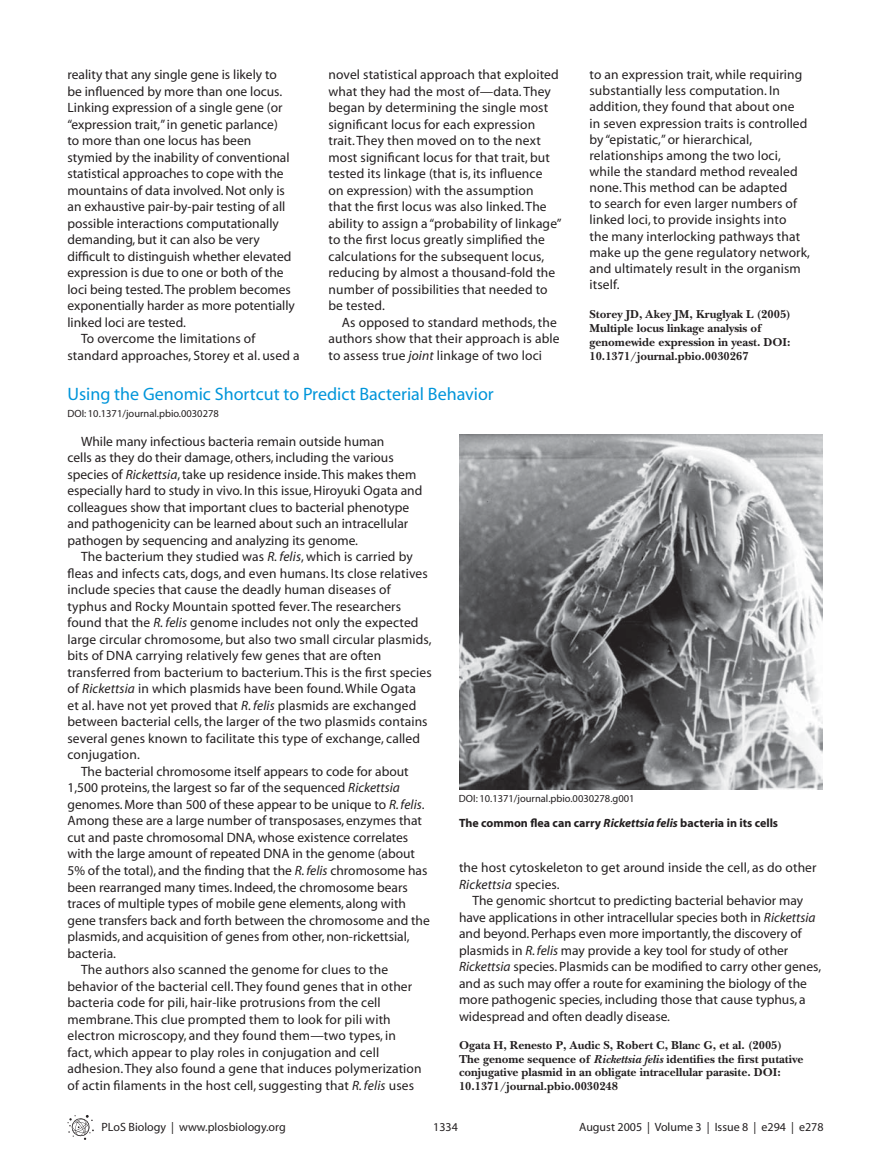
<style>
.page{position:relative;width:891px;height:1175px;background:#fff}
.page>*{position:absolute;margin:0;border:0;box-sizing:border-box;transform-origin:0 0}
.t1{font:18px "Myriad";color:#0095da}
.t2{font:13.5px/16.5px "Myriad";letter-spacing:.005em;color:#231f20}
.t3{font:700 12px/14px "PLB Iserif";color:#231f20}
.t4{font:12px "Myriad";color:#231f20}
.t5{font:700 12px "Myriad";color:#231f20}
.t6{font:10.5px "Myriad";color:#231f20}
.s1{font-style:italic}
</style>
<div class="page">
<svg style="left:68px;top:1115px;width:26px;height:24px"></svg>
<img style="left:459px;top:434px;width:364px;height:355px">
<p class="t2" style="left:68px;top:67px;width:211px">reality that any single gene is likely to</p>
<p class="t2" style="left:68px;top:84px;width:216px">be influenced by more than one locus.</p>
<p class="t2" style="left:68px;top:100px;width:217px">Linking expression of a single gene (or</p>
<p class="t2" style="left:68px;top:117px;width:212px">“expression trait,” in genetic parlance)</p>
<p class="t2" style="left:68px;top:133px;width:185px">to more than one locus has been</p>
<p class="t2" style="left:68px;top:150px;width:224px">stymied by the inability of conventional</p>
<p class="t2" style="left:68px;top:166px;width:218px">statistical approaches to cope with the</p>
<p class="t2" style="left:68px;top:183px;width:219px">mountains of data involved. Not only is</p>
<p class="t2" style="left:68px;top:199px;width:219px">an exhaustive pair-by-pair testing of all</p>
<p class="t2" style="left:68px;top:216px;width:213px">possible interactions computationally</p>
<p class="t2" style="left:68px;top:232px;width:194px">demanding, but it can also be very</p>
<p class="t2" style="left:68px;top:249px;width:225px">difficult to distinguish whether elevated</p>
<p class="t2" style="left:68px;top:265px;width:218px">expression is due to one or both of the</p>
<p class="t2" style="left:68px;top:282px;width:225px">loci being tested. The problem becomes</p>
<p class="t2" style="left:68px;top:298px;width:229px">exponentially harder as more potentially</p>
<p class="t2" style="left:68px;top:315px;width:120px">linked loci are tested.</p>
<p class="t2" style="left:81px;top:331px;width:176px">To overcome the limitations of</p>
<p class="t2" style="left:68px;top:348px;width:234px">standard approaches, Storey et al. used a</p>
<p class="t2" style="left:328px;top:67px;width:235px">novel statistical approach that exploited what they had the most of—data. They began by determining the single most significant locus for each expression trait. They then moved on to the next most significant locus for that trait, but tested its linkage (that is, its influence<br>on expression) with the assumption<br>that the first locus was also linked. The ability to assign a “probability of linkage” to the first locus greatly simplified the calculations for the subsequent locus, reducing by almost a thousand-fold the number of possibilities that needed to be tested.</p>
<p class="t2" style="left:328px;top:315px;width:233px;text-indent:14px">As opposed to standard methods, the authors show that their approach is able to assess true <span class="s1">joint</span> linkage of two loci</p>
<h1 class="t1" style="left:68px;top:387px;width:428px">Using the Genomic Shortcut to Predict Bacterial Behavior</h1>
<p class="t6" style="left:68px;top:409px;width:153px">DOI: 10.1371/journal.pbio.0030278</p>
<p class="t2" style="left:589px;top:68px;width:222px">to an expression trait, while requiring substantially less computation. In addition, they found that about one<br>in seven expression traits is controlled by “epistatic,” or hierarchical, relationships among the two loci, while the standard method revealed none. This method can be adapted<br>to search for even larger numbers of linked loci, to provide insights into<br>the many interlocking pathways that make up the gene regulatory network, and ultimately result in the organism itself.</p>
<p class="t3" style="left:590px;top:308px;width:203px">Storey JD, Akey JM, Kruglyak L (2005)<br>Multiple locus linkage analysis of genomewide expression in yeast. DOI:<br>10.1371/journal.pbio.0030267</p>
<p class="t2" style="left:68px;top:434px;width:356px;text-indent:14px">While many infectious bacteria remain outside human<br>cells as they do their damage, others, including the various species of <span class="s1">Rickettsia</span>, take up residence inside. This makes them especially hard to study in vivo. In this issue, Hiroyuki Ogata and colleagues show that important clues to bacterial phenotype and pathogenicity can be learned about such an intracellular pathogen by sequencing and analyzing its genome.</p>
<p class="t2" style="left:81px;top:549px;width:333px">The bacterium they studied was <span class="s1">R. felis</span>, which is carried by</p>
<p class="t2" style="left:68px;top:566px;width:362px">fleas and infects cats, dogs, and even humans. Its close relatives</p>
<p class="t2" style="left:68px;top:582px;width:325px">include species that cause the deadly human diseases of</p>
<p class="t2" style="left:68px;top:599px;width:335px">typhus and Rocky Mountain spotted fever. The researchers</p>
<p class="t2" style="left:68px;top:615px;width:353px">found that the <span class="s1">R. felis</span> genome includes not only the expected</p>
<p class="t2" style="left:68px;top:632px;width:366px">large circular chromosome, but also two small circular plasmids,</p>
<p class="t2" style="left:68px;top:648px;width:315px">bits of DNA carrying relatively few genes that are often</p>
<p class="t2" style="left:68px;top:665px;width:366px">transferred from bacterium to bacterium. This is the first species</p>
<p class="t2" style="left:68px;top:681px;width:350px">of <span class="s1">Rickettsia</span> in which plasmids have been found. While Ogata</p>
<p class="t2" style="left:68px;top:698px;width:350px">et al. have not yet proved that <span class="s1">R. felis</span> plasmids are exchanged</p>
<p class="t2" style="left:68px;top:714px;width:362px">between bacterial cells, the larger of the two plasmids contains</p>
<p class="t2" style="left:68px;top:731px;width:354px">several genes known to facilitate this type of exchange, called</p>
<p class="t2" style="left:68px;top:747px;width:74px">conjugation.</p>
<p class="t2" style="left:81px;top:764px;width:329px">The bacterial chromosome itself appears to code for about</p>
<p class="t2" style="left:68px;top:780px;width:334px">1,500 proteins, the largest so far of the sequenced <span class="s1">Rickettsia</span></p>
<p class="t2" style="left:68px;top:797px;width:359px">genomes. More than 500 of these appear to be unique to <span class="s1">R. felis</span>.</p>
<p class="t2" style="left:68px;top:813px;width:356px">Among these are a large number of transposases, enzymes that</p>
<p class="t2" style="left:68px;top:830px;width:342px">cut and paste chromosomal DNA, whose existence correlates</p>
<p class="t2" style="left:68px;top:846px;width:349px">with the large amount of repeated DNA in the genome (about</p>
<p class="t2" style="left:68px;top:863px;width:361px">5% of the total), and the finding that the <span class="s1">R. felis</span> chromosome has</p>
<p class="t2" style="left:68px;top:879px;width:342px">been rearranged many times. Indeed, the chromosome bears</p>
<p class="t2" style="left:68px;top:896px;width:340px">traces of multiple types of mobile gene elements, along with</p>
<p class="t2" style="left:68px;top:912px;width:364px">gene transfers back and forth between the chromosome and the</p>
<p class="t2" style="left:68px;top:929px;width:344px">plasmids, and acquisition of genes from other, non-rickettsial,</p>
<p class="t2" style="left:68px;top:945px;width:50px">bacteria.</p>
<p class="t2" style="left:81px;top:962px;width:309px">The authors also scanned the genome for clues to the</p>
<p class="t2" style="left:68px;top:978px;width:346px">behavior of the bacterial cell. They found genes that in other</p>
<p class="t2" style="left:68px;top:995px;width:315px">bacteria code for pili, hair-like protrusions from the cell</p>
<p class="t2" style="left:68px;top:1011px;width:325px">membrane. This clue prompted them to look for pili with</p>
<p class="t2" style="left:68px;top:1028px;width:330px">electron microscopy, and they found them—two types, in</p>
<p class="t2" style="left:68px;top:1044px;width:313px">fact, which appear to play roles in conjugation and cell</p>
<p class="t2" style="left:68px;top:1061px;width:356px">adhesion. They also found a gene that induces polymerization</p>
<p class="t2" style="left:68px;top:1077px;width:348px">of actin filaments in the host cell, suggesting that <span class="s1">R. felis</span> uses</p>
<p class="t6" style="left:459px;top:794px;width:177px">DOI: 10.1371/journal.pbio.0030278.g001</p>
<p class="t5" style="left:459px;top:818px;width:321px">The common flea can carry <span class="s1">Rickettsia felis</span> bacteria in its cells</p>
<p class="t2" style="left:459px;top:860px;width:359px">the host cytoskeleton to get around inside the cell, as do other<br><span class="s1">Rickettsia</span> species.</p>
<p class="t2" style="left:459px;top:893px;width:364px;text-indent:14px">The genomic shortcut to predicting bacterial behavior may have applications in other intracellular species both in <span class="s1">Rickettsia </span>and beyond. Perhaps even more importantly, the discovery of plasmids in <span class="s1">R. felis</span> may provide a key tool for study of other <span class="s1">Rickettsia</span> species. Plasmids can be modified to carry other genes, and as such may offer a route for examining the biology of the more pathogenic species, including those that cause typhus, a widespread and often deadly disease.</p>
<p class="t3" style="left:459px;top:1040px;width:346px;line-height:13.5px">Ogata H, Renesto P, Audic S, Robert C, Blanc G, et al. (2005)<br>The genome sequence of <span class="s1">Rickettsia felis</span> identifies the first putative conjugative plasmid in an obligate intracellular parasite. DOI:<br>10.1371/journal.pbio.0030248</p>
<p class="t4" style="left:102px;top:1122px;width:186px">PLoS Biology | www.plosbiology.org</p>
<p class="t4" style="left:433px;top:1122px;width:26px">1334</p>
<p class="t4" style="left:579px;top:1122px;width:246px">August 2005 | Volume 3 | Issue 8 | e294 | e278</p>
</div>
